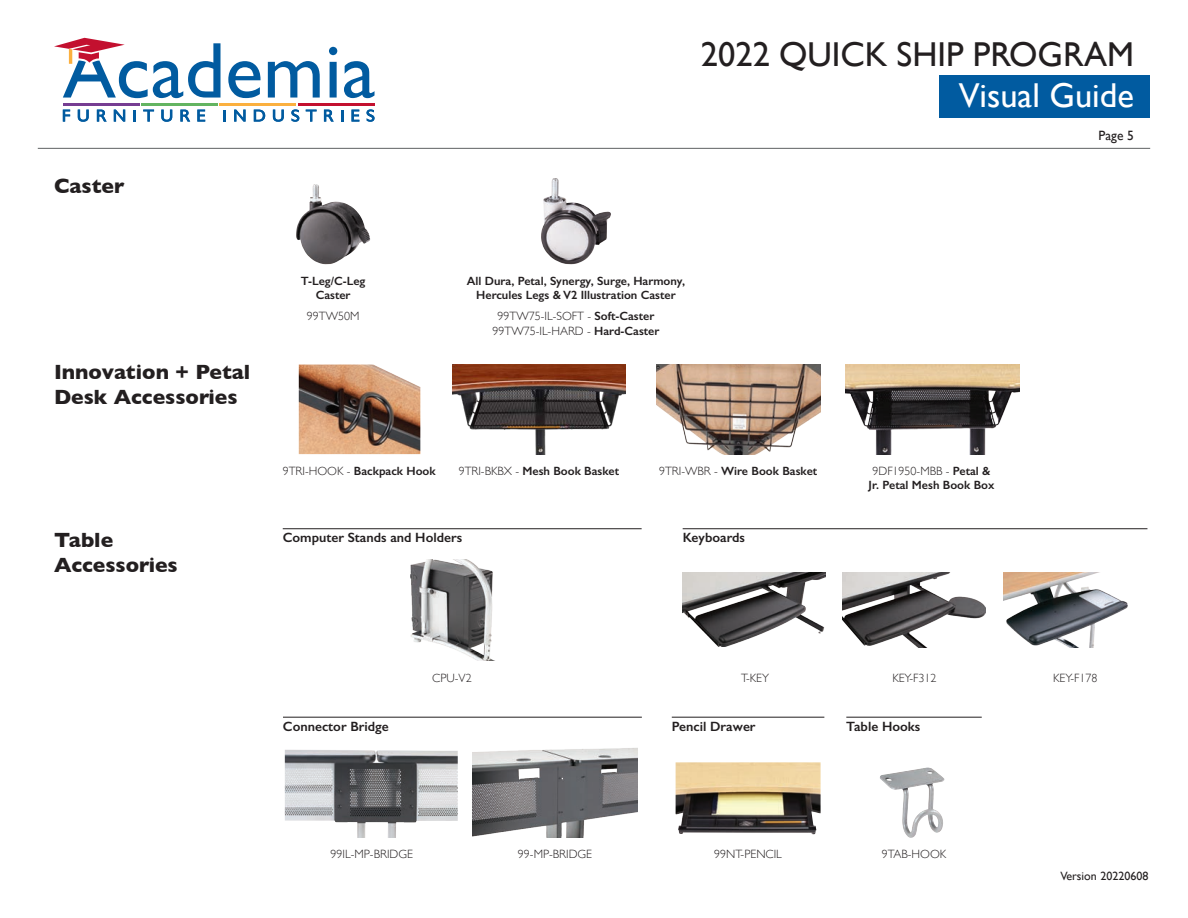
<style>
.page{position:relative;width:1188px;height:918px;background:#fff}
.page>*{position:absolute;margin:0;border:0;box-sizing:border-box;transform-origin:0 0}
.t1{font:34.5px "Gill Sans";color:#231f20}
.t2{font:34.5px "Gill Sans";color:#fff}
.Sub-Header{font:700 21px/25.2px "Gill Sans";color:#231f20}
.Grid_-_Subheader{font:600 13.5px "Gill Sans";color:#231f20}
.t3{font:13.5px "Gill Sans";color:#231f20}
.Caption_-_Model_Desc{font:600 12px/14.4px "Gill Sans";color:#231f20;text-align:center}
.Caption_-_Model_Desc-2{font:300 12px "Gill Sans";color:#231f20}
.Note{font:12px "Gill Sans";color:#231f20}
.s1{font-weight:600}
.s2{font-weight:300}
</style>
<div class="page">
<div style="left:940px;top:75px;width:210px;height:43px;background:#015ba0"></div>
<svg style="left:63px;top:110px;width:7px;height:12px"></svg>
<svg style="left:78px;top:110px;width:11px;height:12px"></svg>
<svg style="left:97px;top:110px;width:10px;height:12px"></svg>
<svg style="left:114px;top:110px;width:11px;height:12px"></svg>
<svg style="left:134px;top:110px;width:2px;height:12px"></svg>
<svg style="left:143px;top:110px;width:11px;height:12px"></svg>
<svg style="left:161px;top:110px;width:11px;height:12px"></svg>
<svg style="left:180px;top:110px;width:10px;height:12px"></svg>
<svg style="left:197px;top:110px;width:8px;height:12px"></svg>
<svg style="left:224px;top:110px;width:2px;height:12px"></svg>
<svg style="left:234px;top:110px;width:12px;height:12px"></svg>
<svg style="left:254px;top:110px;width:11px;height:12px"></svg>
<svg style="left:273px;top:110px;width:11px;height:12px"></svg>
<svg style="left:291px;top:109px;width:8px;height:13px"></svg>
<svg style="left:306px;top:110px;width:11px;height:12px"></svg>
<svg style="left:324px;top:110px;width:10px;height:12px"></svg>
<svg style="left:341px;top:110px;width:2px;height:12px"></svg>
<svg style="left:352px;top:110px;width:7px;height:12px"></svg>
<svg style="left:367px;top:109px;width:8px;height:13px"></svg>
<svg style="left:228px;top:61px;width:33px;height:37px"></svg>
<svg style="left:268px;top:61px;width:52px;height:37px"></svg>
<svg style="left:329px;top:47px;width:8px;height:51px"></svg>
<svg style="left:344px;top:61px;width:31px;height:37px"></svg>
<svg style="left:54px;top:38px;width:167px;height:60px"></svg>
<hr style="left:63px;top:103px;width:76px;height:2px;background:#763d92">
<hr style="left:141px;top:103px;width:77px;height:2px;background:#63b461">
<hr style="left:220px;top:103px;width:76px;height:2px;background:#fbb03f">
<hr style="left:298px;top:103px;width:76px;height:2px;background:#c3102f">
<hr style="left:38px;top:148px;width:1112px;height:1px;background:#5f6162">
<img style="left:676px;top:762px;width:145px;height:72px">
<hr style="left:672px;top:717px;width:152px;height:1px;background:#231f20">
<img style="left:473px;top:748px;width:164px;height:90px">
<img style="left:285px;top:749px;width:173px;height:89px">
<hr style="left:283px;top:717px;width:359px;height:1px;background:#231f20">
<img style="left:880px;top:768px;width:64px;height:70px">
<hr style="left:846px;top:717px;width:136px;height:1px;background:#231f20">
<img style="left:410px;top:559px;width:85px;height:102px">
<hr style="left:283px;top:528px;width:359px;height:1px;background:#231f20">
<img style="left:683px;top:572px;width:142px;height:75px">
<img style="left:842px;top:572px;width:144px;height:76px">
<img style="left:1003px;top:572px;width:125px;height:76px">
<hr style="left:683px;top:528px;width:464px;height:1px;background:#231f20">
<img style="left:299px;top:365px;width:121px;height:89px">
<img style="left:452px;top:365px;width:174px;height:89px">
<img style="left:845px;top:365px;width:174px;height:89px">
<img style="left:656px;top:365px;width:164px;height:89px">
<img style="left:296px;top:184px;width:74px;height:81px">
<img style="left:541px;top:178px;width:70px;height:87px">
<p class="Sub-Header" style="left:54px;top:172px;width:72px">Caster</p>
<p class="Sub-Header" style="left:54px;top:359px;width:198px">Innovation + Petal<br>Desk Accessories</p>
<p class="Sub-Header" style="left:54px;top:527px;width:125px">Table<br>Accessories</p>
<p class="Caption_-_Model_Desc" style="left:301px;top:274px;width:66px">T-Leg/C-Leg<br>Caster</p>
<p class="Caption_-_Model_Desc-2" style="left:307px;top:307px;width:54px">99TW50M</p>
<h1 class="t1" style="left:701px;top:34px;width:435px">2022 QUICK SHIP PROGRAM</h1>
<h1 class="t2" style="left:959px;top:75px;width:177px">Visual Guide</h1>
<p class="t3" style="left:1099px;top:128px;width:37px">Page 5</p>
<p class="Caption_-_Model_Desc" style="left:467px;top:274px;width:220px">All Dura, Petal, Synergy, Surge, Harmony,<br>Hercules Legs &amp; V2 Illustration Caster</p>
<p class="Caption_-_Model_Desc-2" style="left:498px;top:307px;width:158px">99TW75-IL-SOFT - <span class="s1">Soft-Caster</span></p>
<p class="Caption_-_Model_Desc-2" style="left:493px;top:321px;width:169px">99TW75-IL-HARD - <span class="s1">Hard-Caster</span></p>
<p class="Caption_-_Model_Desc" style="left:283px;top:463px;width:154px"><span class="s2">9TRI-HOOK -</span> Backpack Hook</p>
<p class="Caption_-_Model_Desc" style="left:459px;top:463px;width:162px"><span class="s2">9TRI-BKBX -</span> Mesh Book Basket</p>
<p class="Caption_-_Model_Desc" style="left:869px;top:463px;width:127px"><span class="s2">9DF1950-MBB -</span> Petal &amp;<br>Jr. Petal Mesh Book Box</p>
<p class="Caption_-_Model_Desc" style="left:659px;top:463px;width:160px"><span class="s2">9TRI-WBR -</span> Wire Book Basket</p>
<p class="Grid_-_Subheader" style="left:283px;top:530px;width:181px">Computer Stands and Holders</p>
<p class="Grid_-_Subheader" style="left:683px;top:530px;width:64px">Keyboards</p>
<p class="Caption_-_Model_Desc-2" style="left:432px;top:668px;width:41px">CPU-V2</p>
<p class="Caption_-_Model_Desc-2" style="left:741px;top:668px;width:30px">T-KEY</p>
<p class="Caption_-_Model_Desc-2" style="left:892px;top:668px;width:46px">KEY-F312</p>
<p class="Caption_-_Model_Desc-2" style="left:1053px;top:668px;width:46px">KEY-F178</p>
<p class="Grid_-_Subheader" style="left:283px;top:718px;width:107px">Connector Bridge</p>
<p class="Grid_-_Subheader" style="left:672px;top:718px;width:85px">Pencil Drawer</p>
<p class="Grid_-_Subheader" style="left:846px;top:718px;width:76px">Table Hooks</p>
<p class="Caption_-_Model_Desc-2" style="left:331px;top:845px;width:84px">99IL-MP-BRIDGE</p>
<p class="Caption_-_Model_Desc-2" style="left:518px;top:845px;width:76px">99-MP-BRIDGE</p>
<p class="Caption_-_Model_Desc-2" style="left:714px;top:845px;width:69px">99NT-PENCIL</p>
<p class="Caption_-_Model_Desc-2" style="left:882px;top:845px;width:66px">9TAB-HOOK</p>
<p class="Note" style="left:1060px;top:869px;width:90px">Version 20220608</p>
</div>
